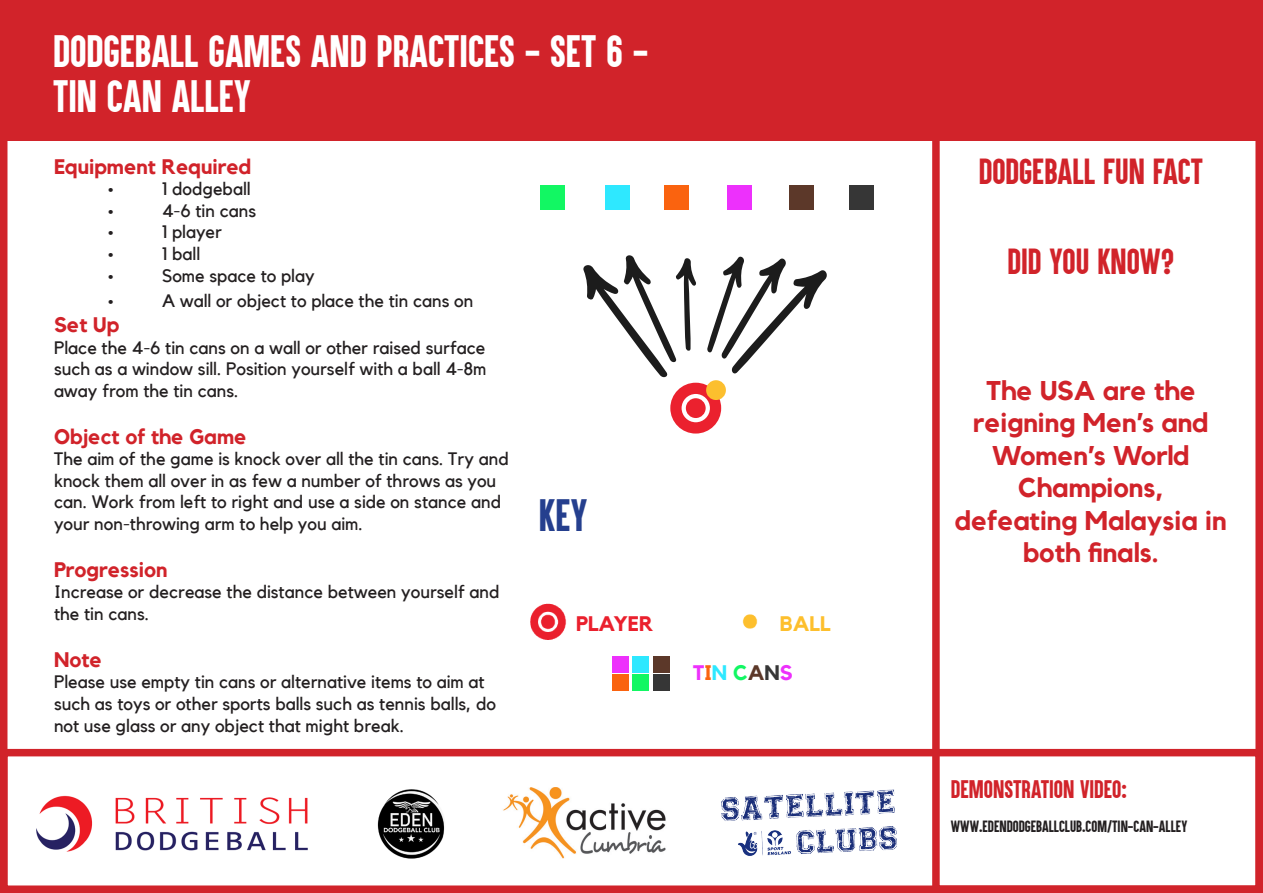
<style>
.page{position:relative;width:1263px;height:893px;background:#fff}
.page>*{position:absolute;margin:0;border:0;box-sizing:border-box;transform-origin:0 0}
.t1{font:37.5px "Aku&Kamu";color:#fff}
.t2{font:30px "Aku&Kamu";color:#d1232a}
.t3{font:700 27px/32.4px "Kollektif";color:#d1232a;text-align:center}
.t4{font:700 21px "Kollektif";color:#d1232a}
.t5{font:21px "Aku&Kamu";color:#d1232a}
.t6{font:700 21px "Kollektif";color:#ed30fc}
.t7{font:700 21px "Kollektif";color:#ea202d}
.t8{font:700 21px "Kollektif";color:#fdbf2d}
.t9{font:18px/21.6px "Kollektif";color:#231f20}
.t10{font:13.5px "Aku&Kamu";color:#231f20}
.s1{color:#fa630f}
.s2{color:#2ee8ff}
.s3{color:#12f763}
.s4{color:#5c3829}
.s5{color:#363636}
</style>
<div class="page">
<img style="left:721px;top:789px;width:176px;height:67px">
<img style="left:503px;top:787px;width:163px;height:71px">
<img style="left:36px;top:795px;width:272px;height:57px">
<img style="left:377px;top:789px;width:68px;height:70px">
<div style="left:0;top:0;width:1263px;height:140px;background:#d1232a"></div>
<div style="left:0;top:749px;width:1263px;height:144px;border:8px solid #d1232a"></div>
<div style="left:932px;top:118px;width:331px;height:775px;border:8px solid #d1232a"></div>
<div style="left:0;top:128px;width:8px;height:762px;background:#d1232a"></div>
<img style="left:530px;top:603px;width:37px;height:36px">
<img style="left:742px;top:614px;width:16px;height:15px">
<div style="left:613px;top:656px;width:16px;height:16px;background:#ed30fc"></div>
<div style="left:613px;top:675px;width:16px;height:16px;background:#fa630f"></div>
<div style="left:633px;top:656px;width:16px;height:16px;background:#2ee8ff"></div>
<div style="left:849px;top:185px;width:25px;height:25px;background:#363636"></div>
<div style="left:605px;top:185px;width:25px;height:25px;background:#2ee8ff"></div>
<div style="left:727px;top:185px;width:25px;height:25px;background:#ed30fc"></div>
<div style="left:540px;top:185px;width:25px;height:25px;background:#12f763"></div>
<div style="left:789px;top:185px;width:24px;height:25px;background:#5c3829"></div>
<div style="left:664px;top:185px;width:25px;height:25px;background:#fa630f"></div>
<div style="left:670px;top:383px;width:51px;height:51px;border:11px solid #eb212e;border-radius:50%"></div>
<div style="left:686px;top:398px;width:20px;height:20px;background:#eb212e;border-radius:50%"></div>
<div style="left:706px;top:380px;width:20px;height:20px;background:#fcbf2e;border-radius:50%"></div>
<svg style="left:707px;top:256px;width:120px;height:118px"></svg>
<svg style="left:583px;top:255px;width:113px;height:123px"></svg>
<div style="left:633px;top:675px;width:16px;height:16px;background:#12f763"></div>
<div style="left:653px;top:675px;width:16px;height:16px;background:#363636"></div>
<div style="left:653px;top:656px;width:16px;height:16px;background:#5c3829"></div>
<p class="t1" style="left:53px;top:26px;width:597px">DODGEBALL GAMES AND PRACTICES - SET 6 -</p>
<p class="t1" style="left:53px;top:71px;width:199px">TIN CAN ALLEY</p>
<p class="t4" style="left:54px;top:154px;width:199px">Equipment Required</p>
<p class="t9" style="left:108px;top:178px;width:7px">•</p>
<p class="t9" style="left:162px;top:178px;width:90px">1 dodgeball</p>
<p class="t9" style="left:108px;top:200px;width:7px">•</p>
<p class="t9" style="left:162px;top:200px;width:96px">4-6 tin cans</p>
<p class="t9" style="left:108px;top:221px;width:7px">•</p>
<p class="t9" style="left:162px;top:221px;width:61px">1 player</p>
<p class="t9" style="left:108px;top:243px;width:7px">•</p>
<p class="t9" style="left:162px;top:243px;width:40px">1 ball</p>
<p class="t9" style="left:108px;top:265px;width:7px">•</p>
<p class="t9" style="left:162px;top:265px;width:154px">Some space to play</p>
<p class="t9" style="left:108px;top:290px;width:7px">•</p>
<p class="t9" style="left:162px;top:290px;width:313px">A wall or object to place the tin cans on</p>
<p class="t4" style="left:54px;top:312px;width:67px">Set Up</p>
<p class="t9" style="left:54px;top:337px;width:434px;text-align:justify">Place the 4-6 tin cans on a wall or other raised surface such as a window sill. Position yourself with a ball 4-8m away from the tin cans.</p>
<p class="t4" style="left:54px;top:424px;width:194px">Object of the Game</p>
<p class="t9" style="left:54px;top:448px;width:456px">The aim of the game is knock over all the tin cans. Try and knock them all over in as few a number of throws as you can. Work from left to right and use a side on stance and your non-throwing arm to help you aim.</p>
<p class="t4" style="left:54px;top:557px;width:115px">Progression</p>
<p class="t9" style="left:54px;top:581px;width:447px">Increase or decrease the distance between yourself and the tin cans.</p>
<p class="t4" style="left:54px;top:647px;width:49px">Note</p>
<p class="t9" style="left:54px;top:671px;width:444px">Please use empty tin cans or alternative items to aim at such as toys or other sports balls such as tennis balls, do not use glass or any object that might break.</p>
<p class="t7" style="left:576px;top:611px;width:79px">PLAYER</p>
<p class="t8" style="left:780px;top:611px;width:52px">BALL</p>
<p class="t6" style="left:693px;top:661px;width:101px">T<span class="s1">I</span><span class="s2">N</span> <span class="s3">C</span><span class="s4">A</span><span class="s5">N</span>S</p>
<p class="t2" style="left:979px;top:152px;width:226px">DODGEBALL FUN FACT</p>
<p class="t2" style="left:1007px;top:242px;width:168px">DID YOU KNOW?</p>
<p class="t3" style="left:973px;top:374px;width:237px">The USA are the reigning Men’s and<br>Women’s World<br>Champions,</p>
<p class="t3" style="left:955px;top:504px;width:273px">defeating Malaysia in both finals.</p>
<p class="t5" style="left:951px;top:775px;width:177px">DEMONSTRATION VIDEO:</p>
<p class="t10" style="left:951px;top:817px;width:238px">WWW.EDENDODGEBALLCLUB.COM/TIN-CAN-ALLEY</p>
</div>
